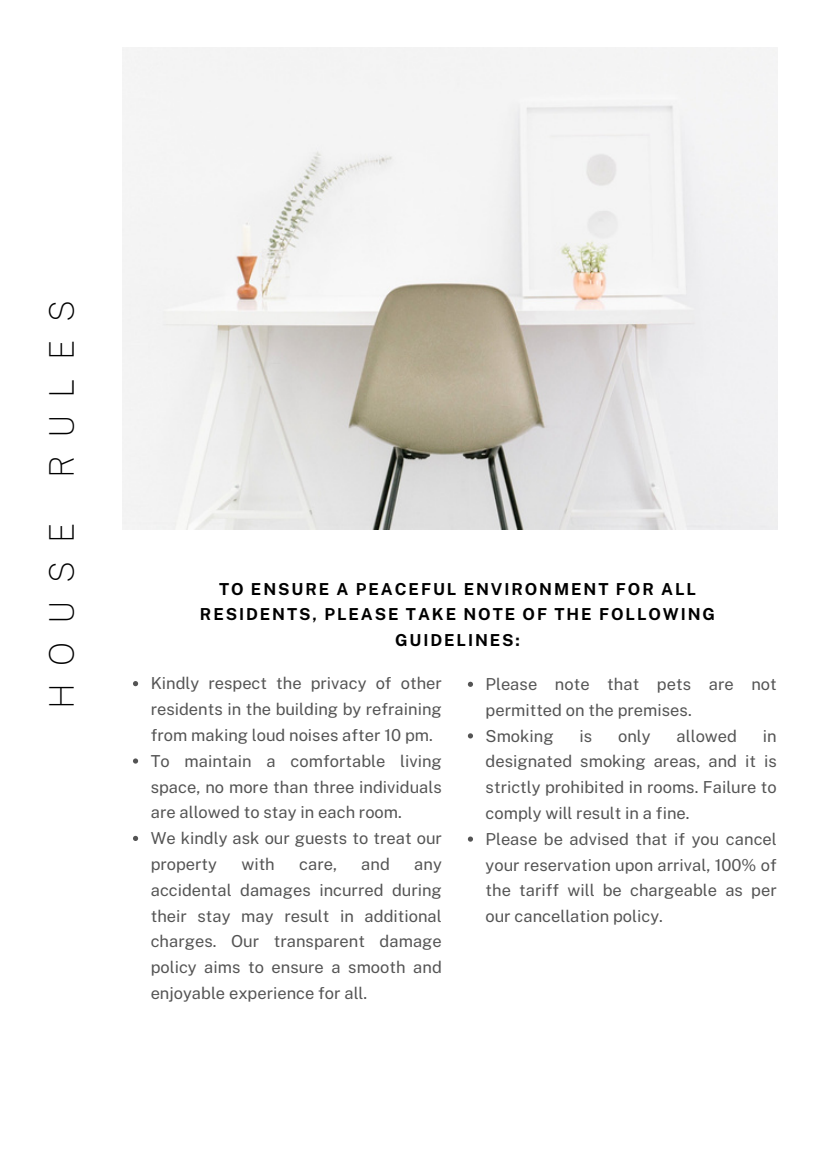
<style>
.page{position:relative;width:819px;height:1161px;background:#fff}
.page>*{position:absolute;margin:0;border:0;box-sizing:border-box;transform-origin:0 0}
.t1{font:100 33.95px "Public Sans";letter-spacing:.525em;color:#000}
.t2{font:16.45px/25.9px "Public Sans";color:#545454}
.t3{font:700 16.45px/25.9px "Public Sans";letter-spacing:.115em;color:#000;text-align:center}
</style>
<div class="page">
<img style="left:123px;top:47px;width:655px;height:482px">
<svg style="left:133px;top:681px;width:5px;height:5px"></svg>
<svg style="left:133px;top:758px;width:5px;height:5px"></svg>
<svg style="left:133px;top:835px;width:5px;height:5px"></svg>
<svg style="left:468px;top:681px;width:5px;height:5px"></svg>
<svg style="left:468px;top:733px;width:5px;height:5px"></svg>
<svg style="left:468px;top:836px;width:5px;height:5px"></svg>
<h1 class="t1" style="left:42px;top:478px;width:180px;rotate:-90deg">RULES</h1>
<h1 class="t1" style="left:42px;top:709px;width:188px;rotate:-90deg">HOUSE</h1>
<p class="t3" style="left:200px;top:575px;width:517px">TO ENSURE A PEACEFUL ENVIRONMENT FOR ALL<br>RESIDENTS, PLEASE TAKE NOTE OF THE FOLLOWING<br>GUIDELINES:</p>
<p class="t2" style="left:151px;top:670px;width:293px">Kindly respect the privacy of other residents in the building by refraining from making loud noises after 10 pm.<br>To maintain a comfortable living space, no more than three individuals are allowed to stay in each room.<br>We kindly ask our guests to treat our property</p>
<p class="t2" style="left:241px;top:850px;width:35px">with</p>
<p class="t2" style="left:299px;top:850px;width:39px">care,</p>
<p class="t2" style="left:361px;top:850px;width:30px">and</p>
<p class="t2" style="left:151px;top:850px;width:293px;text-align:justify;text-indent:264px">any accidental damages incurred during their stay may result in additional charges. Our transparent damage policy aims to ensure a smooth and enjoyable experience for all.</p>
<p class="t2" style="left:486px;top:671px;width:293px">Please note that pets are not permitted on the premises.<br>Smoking</p>
<p class="t2" style="left:580px;top:722px;width:14px">is</p>
<p class="t2" style="left:618px;top:722px;width:34px">only</p>
<p class="t2" style="left:677px;top:722px;width:62px">allowed</p>
<p class="t2" style="left:486px;top:722px;width:293px;text-indent:277px">in designated smoking areas, and it is strictly prohibited in rooms. Failure to comply will result in a fine.<br>Please be advised that if you cancel your reservation upon arrival, 100% of the tariff will be chargeable as per our cancellation policy.</p>
</div>
